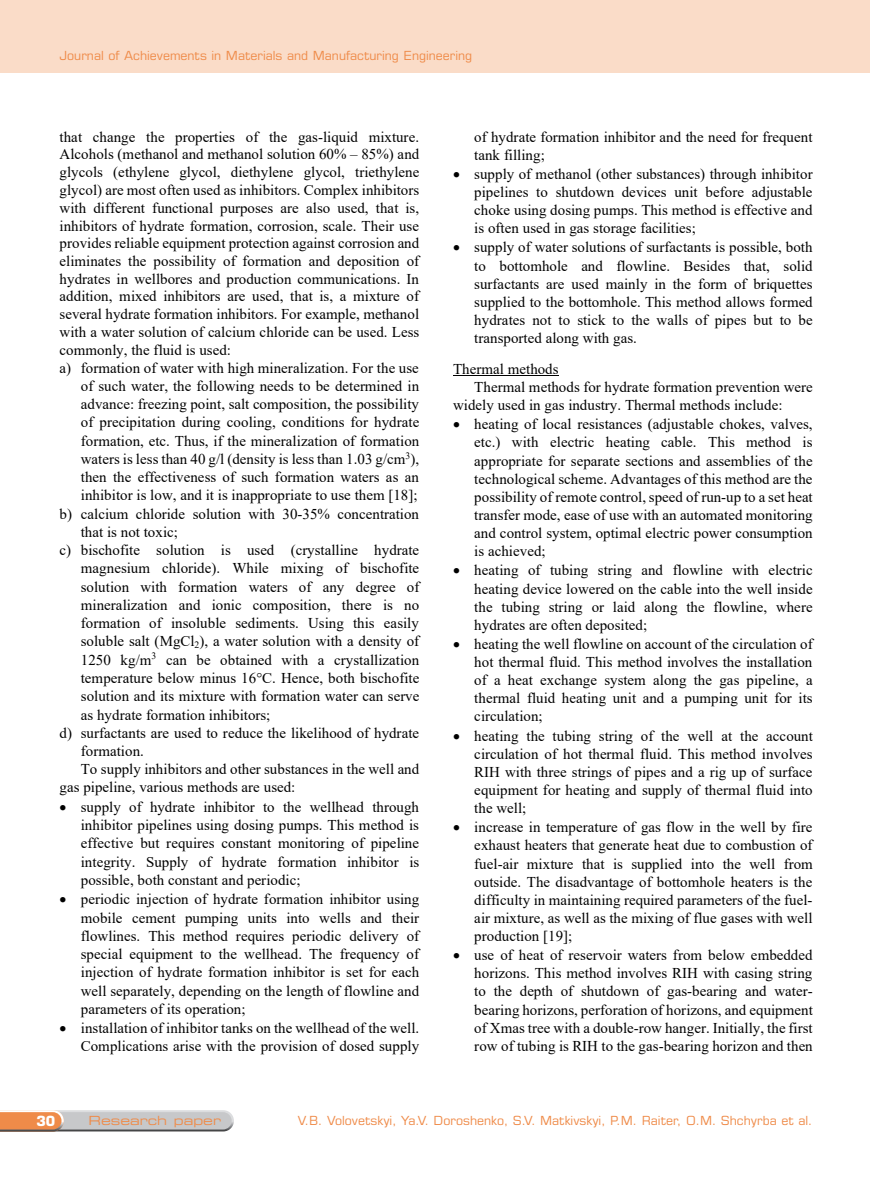
<style>
.page{position:relative;width:872px;height:1191px;background:#fff}
.page>*{position:absolute;margin:0;border:0;box-sizing:border-box;transform-origin:0 0}
.t1{font:15px/18.1px "Times New Roman";letter-spacing:.005em;color:#000;text-align:justify}
.t2{font:700 14.1px "Eurostile LT Pro";color:#fff}
.t3{font:12.6px "Eurostile LT Pro";color:#ef8b49}
.t4{font:12.6px "Eurostile LT Pro Ex 2";color:#ef8b49}
</style>
<div class="page">
<svg style="left:0;top:1110px;width:234px;height:21px;background:#cab5a9"></svg>
<div style="left:0;top:0;width:870px;height:72px;background:#fadcc8"></div>
<hr style="left:453px;top:375px;width:105px;height:1px;background:#000">
<p class="t3" style="left:60px;top:48px;width:414px">Journal of Achievements in Materials and Manufacturing Engineering</p>
<p class="t1" style="left:60px;top:127px;width:361px">that change the properties of the gas-liquid mixture.</p>
<p class="t1" style="left:60px;top:145px;width:361px">Alcohols (methanol and methanol solution 60% – 85%) and</p>
<p class="t1" style="left:60px;top:163px;width:361px">glycols (ethylene glycol, diethylene glycol, triethylene</p>
<p class="t1" style="left:60px;top:180px;width:361px">glycol) are most often used as inhibitors. Complex inhibitors</p>
<p class="t1" style="left:60px;top:198px;width:361px">with different functional purposes are also used, that is,</p>
<p class="t1" style="left:60px;top:216px;width:361px">inhibitors of hydrate formation, corrosion, scale. Their use</p>
<p class="t1" style="left:60px;top:233px;width:361px">provides reliable equipment protection against corrosion and</p>
<p class="t1" style="left:60px;top:251px;width:361px">eliminates the possibility of formation and deposition of</p>
<p class="t1" style="left:60px;top:269px;width:361px">hydrates in wellbores and production communications. In</p>
<p class="t1" style="left:60px;top:287px;width:361px">addition, mixed inhibitors are used, that is, a mixture of</p>
<p class="t1" style="left:60px;top:305px;width:361px">several hydrate formation inhibitors. For example, methanol</p>
<p class="t1" style="left:60px;top:322px;width:361px">with a water solution of calcium chloride can be used. Less</p>
<p class="t1" style="left:60px;top:340px;width:173px">commonly, the fluid is used:</p>
<p class="t1" style="left:60px;top:358px;width:361px">a) formation of water with high mineralization. For the use</p>
<p class="t1" style="left:81px;top:376px;width:340px">of such water, the following needs to be determined in</p>
<p class="t1" style="left:81px;top:394px;width:339px">advance: freezing point, salt composition, the possibility</p>
<p class="t1" style="left:81px;top:413px;width:340px">of precipitation during cooling, conditions for hydrate</p>
<p class="t1" style="left:81px;top:431px;width:340px">formation, etc. Thus, if the mineralization of formation</p>
<p class="t1" style="left:81px;top:449px;width:340px">waters is less than 40 g/l (density is less than 1.03 g/cm<sup>3</sup>),</p>
<p class="t1" style="left:81px;top:467px;width:339px">then the effectiveness of such formation waters as an</p>
<p class="t1" style="left:81px;top:486px;width:338px">inhibitor is low, and it is inappropriate to use them [18];</p>
<p class="t1" style="left:60px;top:504px;width:361px">b) calcium chloride solution with 30-35% concentration</p>
<p class="t1" style="left:81px;top:522px;width:99px">that is not toxic;</p>
<p class="t1" style="left:60px;top:540px;width:361px">c) bischofite solution is used (crystalline hydrate</p>
<p class="t1" style="left:81px;top:559px;width:340px">magnesium chloride). While mixing of bischofite</p>
<p class="t1" style="left:81px;top:577px;width:340px">solution with formation waters of any degree of</p>
<p class="t1" style="left:81px;top:595px;width:340px">mineralization and ionic composition, there is no</p>
<p class="t1" style="left:81px;top:613px;width:339px">formation of insoluble sediments. Using this easily</p>
<p class="t1" style="left:81px;top:632px;width:340px">soluble salt (MgCl<sub>2</sub>), a water solution with a density of</p>
<p class="t1" style="left:81px;top:650px;width:340px">1250 kg/m<sup>3</sup> can be obtained with a crystallization</p>
<p class="t1" style="left:81px;top:668px;width:340px">temperature below minus 16°C. Hence, both bischofite</p>
<p class="t1" style="left:81px;top:686px;width:340px">solution and its mixture with formation water can serve</p>
<p class="t1" style="left:81px;top:705px;width:191px">as hydrate formation inhibitors;</p>
<p class="t1" style="left:60px;top:723px;width:361px">d) surfactants are used to reduce the likelihood of hydrate</p>
<p class="t1" style="left:81px;top:741px;width:64px">formation.</p>
<p class="t1" style="left:81px;top:759px;width:340px">To supply inhibitors and other substances in the well and</p>
<p class="t1" style="left:60px;top:778px;width:237px">gas pipeline, various methods are used:</p>
<p class="t1" style="left:81px;top:797px;width:340px;text-indent:-21px">• supply of hydrate inhibitor to the wellhead through inhibitor pipelines using dosing pumps. This method is effective but requires constant monitoring of pipeline integrity. Supply of hydrate formation inhibitor is possible, both constant and periodic;</p>
<p class="t1" style="left:81px;top:889px;width:340px;text-indent:-21px">• periodic injection of hydrate formation inhibitor using mobile cement pumping units into wells and their flowlines. This method requires periodic delivery of special equipment to the wellhead. The frequency of injection of hydrate formation inhibitor is set for each well separately, depending on the length of flowline and parameters of its operation;</p>
<p class="t1" style="left:60px;top:1018px;width:361px;text-align:right">• installation of inhibitor tanks on the wellhead of the well.<br>Complications arise with the provision of dosed supply</p>
<p class="t1" style="left:474px;top:127px;width:340px">of hydrate formation inhibitor and the need for frequent tank filling;</p>
<p class="t1" style="left:474px;top:164px;width:340px;text-indent:-21px">• supply of methanol (other substances) through inhibitor pipelines to shutdown devices unit before adjustable choke using dosing pumps. This method is effective and is often used in gas storage facilities;</p>
<p class="t1" style="left:474px;top:238px;width:340px;text-indent:-21px">• supply of water solutions of surfactants is possible, both to bottomhole and flowline. Besides that, solid surfactants are used mainly in the form of briquettes supplied to the bottomhole. This method allows formed hydrates not to stick to the walls of pipes but to be transported along with gas.</p>
<p class="t1" style="left:453px;top:359px;width:107px">Thermal methods</p>
<p class="t1" style="left:474px;top:377px;width:340px">Thermal methods for hydrate formation prevention were</p>
<p class="t1" style="left:453px;top:395px;width:331px">widely used in gas industry. Thermal methods include:</p>
<p class="t1" style="left:474px;top:415px;width:340px;text-indent:-21px">• heating of local resistances (adjustable chokes, valves, etc.) with electric heating cable. This method is appropriate for separate sections and assemblies of the technological scheme. Advantages of this method are the possibility of remote control, speed of run-up to a set heat transfer mode, ease of use with an automated monitoring and control system, optimal electric power consumption is achieved;</p>
<p class="t1" style="left:474px;top:561px;width:340px;text-indent:-21px">• heating of tubing string and flowline with electric heating device lowered on the cable into the well inside the tubing string or laid along the flowline, where hydrates are often deposited;</p>
<p class="t1" style="left:474px;top:634px;width:340px;text-indent:-21px">• heating the well flowline on account of the circulation of hot thermal fluid. This method involves the installation of a heat exchange system along the gas pipeline, a thermal fluid heating unit and a pumping unit for its circulation;</p>
<p class="t1" style="left:474px;top:726px;width:340px;text-indent:-21px">• heating the tubing string of the well at the account circulation of hot thermal fluid. This method involves RIH with three strings of pipes and a rig up of surface equipment for heating and supply of thermal fluid into the well;</p>
<p class="t1" style="left:474px;top:817px;width:340px;text-indent:-21px">• increase in temperature of gas flow in the well by fire exhaust heaters that generate heat due to combustion of fuel-air mixture that is supplied into the well from outside. The disadvantage of bottomhole heaters is the difficulty in maintaining required parameters of the fuel&shy;air mixture, as well as the mixing of flue gases with well production [19];</p>
<p class="t1" style="left:474px;top:945px;width:340px;text-indent:-21px">• use of heat of reservoir waters from below embedded horizons. This method involves RIH with casing string to the depth of shutdown of gas-bearing and water&shy;bearing horizons, perforation of horizons, and equipment of Xmas tree with a double-row hanger. Initially, the first row of tubing is RIH to the gas-bearing horizon and then</p>
<p class="t2" style="left:36px;top:1112px;width:20px">30</p>
<p class="t4" style="left:88px;top:1112px;width:134px">Research paper</p>
<p class="t3" style="left:298px;top:1113px;width:516px">V.B. Volovetskyi, Ya.V. Doroshenko, S.V. Matkivskyi, P.M. Raiter, O.M. Shchyrba et al.</p>
</div>
